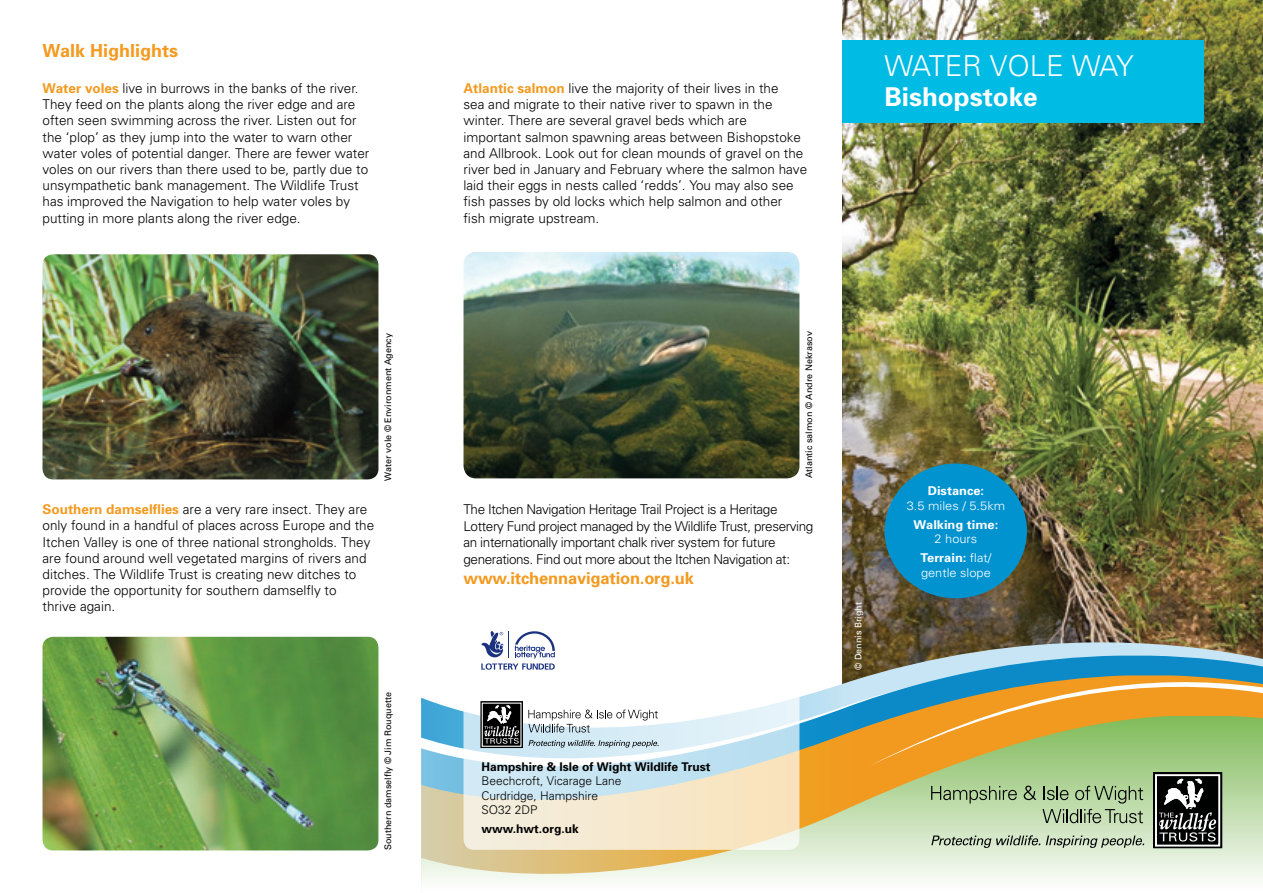
<style>
.page{position:relative;width:1263px;height:893px;background:#fff}
.page>*{position:absolute;margin:0;border:0;box-sizing:border-box;transform-origin:0 0}
.t1{font:300 28.95px "Univers";color:#fff}
.t2{font:700 25.95px "Univers";color:#fff}
.t3{font:700 18px "Univers";color:#f39a1f}
.t4{font:700 16.5px "Univers";letter-spacing:-.01em;color:#f39a1f}
.t5{font:300 13.5px/16.2px "Univers";color:#000}
.t6{font:300 13.5px/16.5px "Univers";letter-spacing:-.03em;color:#000}
.t7{font:300 12.15px/18.8px "Univers";color:#fff;text-align:center;scale:1.06 1}
.t8{font:700 12.15px "Univers";color:#fff;scale:1.06 1}
.t9{font:300 12px/14.4px "Univers";color:#000}
.t10{font:700 12px "Univers";color:#000}
.t11{font:9px "Univers";color:#000}
.t12{font:9px "Univers";color:#fff}
.s1{font-weight:700;color:#f39a1f}
.s2{font-weight:700}
</style>
<div class="page">
<img style="left:842px;top:0;width:421px;height:641px">
<div style="left:842px;top:40px;width:361px;height:82px;background:#00bce4"></div>
<div style="left:884px;top:463px;width:143px;height:135px;background:#0093d0;border-radius:50%"></div>
<img style="left:43px;top:254px;width:335px;height:225px">
<img style="left:43px;top:637px;width:335px;height:213px">
<img style="left:463px;top:252px;width:336px;height:226px">
<img style="left:842px;top:641px;width:421px;height:15px">
<svg style="left:842px;top:656px;width:421px;height:19px;background:#529ab9"></svg>
<svg style="left:421px;top:675px;width:448px;height:41px"></svg>
<svg style="left:869px;top:674px;width:394px;height:42px;background:#b2a16a"></svg>
<svg style="left:421px;top:716px;width:842px;height:172px;background:#cdd19f"></svg>
<div style="left:1154px;top:773px;width:68px;height:75px;background:#000101"></div>
<div style="left:1154px;top:773px;width:68px;height:75px;border:1px solid #000101"></div>
<div style="left:1155px;top:774px;width:65px;height:72px;border:2px solid #fff"></div>
<svg style="left:1157px;top:778px;width:59px;height:63px"></svg>
<svg style="left:931px;top:786px;width:86px;height:17px"></svg>
<svg style="left:1024px;top:786px;width:12px;height:14px"></svg>
<svg style="left:1043px;top:786px;width:25px;height:14px"></svg>
<svg style="left:1075px;top:786px;width:68px;height:17px"></svg>
<svg style="left:1042px;top:809px;width:101px;height:14px"></svg>
<svg style="left:931px;top:835px;width:109px;height:13px"></svg>
<svg style="left:1046px;top:835px;width:98px;height:13px"></svg>
<svg style="left:463px;top:657px;width:336px;height:193px"></svg>
<div style="left:481px;top:702px;width:41px;height:45px;background:#000"></div>
<div style="left:482px;top:703px;width:39px;height:44px;border:1px solid #fff"></div>
<svg style="left:483px;top:705px;width:36px;height:39px"></svg>
<svg style="left:528px;top:710px;width:130px;height:22px"></svg>
<svg style="left:529px;top:740px;width:129px;height:8px"></svg>
<svg style="left:481px;top:631px;width:74px;height:39px"></svg>
<h3 class="t3" style="left:43px;top:39px;width:137px">Walk Highlights</h3>
<p class="t5" style="left:43px;top:80px;width:328px"><span class="s1">Water voles</span> live in burrows in the banks of the river.<br>They feed on the plants along the river edge and are often seen swimming across the river. Listen out for the ‘plop’ as they jump into the water to warn other water voles of potential danger. There are fewer water voles on our rivers than there used to be, partly due to unsympathetic bank management. The Wildlife Trust has improved the Navigation to help water voles by putting in more plants along the river edge.</p>
<p class="t5" style="left:43px;top:501px;width:333px"><span class="s1">Southern damselflies</span> are a very rare insect. They are only found in a handful of places across Europe and the Itchen Valley is one of three national strongholds. They are found around well vegetated margins of rivers and ditches. The Wildlife Trust is creating new ditches to provide the opportunity for southern damselfly to<br>thrive again.</p>
<p class="t11" style="left:383px;top:480px;width:149px;rotate:-90deg">Water vole © Environment Agency</p>
<p class="t11" style="left:383px;top:850px;width:160px;rotate:-90deg">Southern damselfly © Jim Rouquette</p>
<p class="t5" style="left:463px;top:80px;width:345px"><span class="s1">Atlantic salmon</span> live the majority of their lives in the<br>sea and migrate to their native river to spawn in the winter. There are several gravel beds which are important salmon spawning areas between Bishopstoke and Allbrook. Look out for clean mounds of gravel on the river bed in January and February where the salmon have laid their eggs in nests called ‘redds’. You may also see fish passes by old locks which help salmon and other fish migrate upstream.</p>
<h1 class="t1" style="left:884px;top:49px;width:251px">Water Vole Way</h1>
<h2 class="t2" style="left:884px;top:80px;width:155px">Bishopstoke</h2>
<p class="t11" style="left:804px;top:478px;width:149px;rotate:-90deg">Atlantic salmon © Andre Nekrasov</p>
<p class="t6" style="left:463px;top:501px;width:351px">The Itchen Navigation Heritage Trail Project is a Heritage Lottery Fund project managed by the Wildlife Trust, preserving an internationally important chalk river system for future generations. Find out more about the Itchen Navigation at:</p>
<p class="t4" style="left:463px;top:568px;width:232px">www.itchennavigation.org.uk</p>
<p class="t10" style="left:481px;top:759px;width:230px">Hampshire &amp; Isle of Wight Wildlife Trust</p>
<p class="t9" style="left:481px;top:774px;width:141px">Beechcroft, Vicarage Lane<br>Curdridge, Hampshire<br>SO32 2DP</p>
<p class="t10" style="left:481px;top:821px;width:99px">www.hwt.org.uk</p>
<p class="t12" style="left:853px;top:670px;width:69px;rotate:-90deg">© Dennis Bright</p>
<p class="t8" style="left:928px;top:483px;width:55px">Distance:</p>
<p class="t7" style="left:907px;top:496px;width:94px">3.5 miles / 5.5km</p>
<p class="t8" style="left:914px;top:517px;width:81px">Walking time:</p>
<p class="t7" style="left:920px;top:529px;width:68px">2 hours<br><span class="s2">Terrain:</span> flat/</p>
<p class="t7" style="left:921px;top:563px;width:67px">gentle slope</p>
</div>
